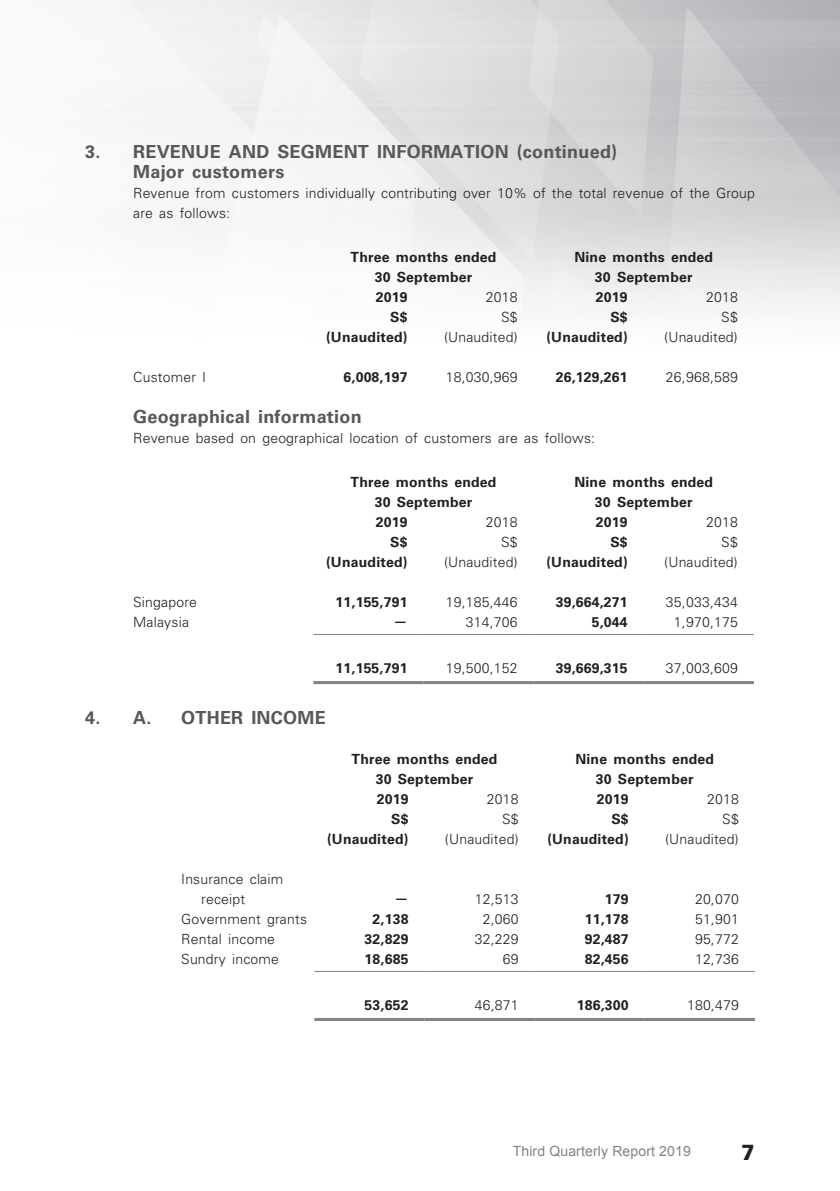
<style>
.page{position:relative;width:840px;height:1191px;background:#fff}
.page>*{position:absolute;margin:0;border:0;box-sizing:border-box;transform-origin:0 0}
.t1{font:900 22px "Univers LT Std";color:#231f20;scale:.9 1}
._17_H1__Note{font:700 18px "Univers LT Std";letter-spacing:.015em;color:#57585a}
._18___H2__Note{font:700 18px "Univers LT Std";letter-spacing:.015em;color:#57585a}
._02_Note_Text{font:700 14px/20px "Univers LT Std";letter-spacing:.015em;color:#231f20;text-align:center}
._02_Note_Text-2{font:300 14px "Univers LT Std";letter-spacing:.015em;color:#231f20}
._26___P2__Note{font:300 14px/20px "Univers LT Std";letter-spacing:.01em;color:#231f20}
._29_Table_Stub__Note{font:300 14px/20px "Univers LT Std";letter-spacing:.015em;color:#231f20}
.t2{font:14px "Arial";letter-spacing:.01em;color:#808285}
</style>
<div class="page">
<hr style="left:313px;top:634px;width:110px;height:1px;background:#808285">
<hr style="left:423px;top:634px;width:110px;height:1px;background:#808285">
<hr style="left:533px;top:634px;width:110px;height:1px;background:#808285">
<hr style="left:643px;top:634px;width:110px;height:1px;background:#808285">
<hr style="left:313px;top:681px;width:110px;height:3px;background:#808285">
<hr style="left:423px;top:681px;width:110px;height:3px;background:#808285">
<hr style="left:533px;top:681px;width:110px;height:3px;background:#808285">
<hr style="left:643px;top:681px;width:110px;height:3px;background:#808285">
<hr style="left:314px;top:971px;width:110px;height:1px;background:#808285">
<hr style="left:424px;top:971px;width:110px;height:1px;background:#808285">
<hr style="left:534px;top:971px;width:110px;height:1px;background:#808285">
<hr style="left:644px;top:971px;width:110px;height:1px;background:#808285">
<hr style="left:314px;top:1018px;width:110px;height:3px;background:#808285">
<hr style="left:424px;top:1018px;width:110px;height:3px;background:#808285">
<hr style="left:534px;top:1018px;width:110px;height:3px;background:#808285">
<hr style="left:644px;top:1018px;width:110px;height:3px;background:#808285">
<p class="_17_H1__Note" style="left:85px;top:141px;width:533px">3. REVENUE AND SEGMENT INFORMATION (continued)</p>
<p class="_18___H2__Note" style="left:133px;top:161px;width:153px">Major customers</p>
<p class="_26___P2__Note" style="left:133px;top:183px;width:623px">Revenue from customers individually contributing over 10% of the total revenue of the Group are as follows:</p>
<p class="_02_Note_Text" style="left:350px;top:247px;width:147px">Three months ended<br>30 September</p>
<p class="_02_Note_Text" style="left:574px;top:247px;width:140px">Nine months ended<br>30 September</p>
<p class="_02_Note_Text" style="left:375px;top:287px;width:33px">2019</p>
<p class="_02_Note_Text-2" style="left:485px;top:288px;width:33px">2018</p>
<p class="_02_Note_Text" style="left:595px;top:287px;width:33px">2019</p>
<p class="_02_Note_Text-2" style="left:705px;top:288px;width:33px">2018</p>
<p class="_02_Note_Text" style="left:390px;top:307px;width:19px">S$</p>
<p class="_02_Note_Text-2" style="left:501px;top:308px;width:18px">S$</p>
<p class="_02_Note_Text" style="left:610px;top:307px;width:19px">S$</p>
<p class="_02_Note_Text-2" style="left:721px;top:308px;width:18px">S$</p>
<p class="_02_Note_Text" style="left:326px;top:327px;width:83px">(Unaudited)</p>
<p class="_02_Note_Text-2" style="left:444px;top:328px;width:75px">(Unaudited)</p>
<p class="_02_Note_Text" style="left:546px;top:327px;width:83px">(Unaudited)</p>
<p class="_02_Note_Text-2" style="left:664px;top:328px;width:75px">(Unaudited)</p>
<p class="_29_Table_Stub__Note" style="left:133px;top:367px;width:74px">Customer I</p>
<p class="_02_Note_Text" style="left:343px;top:367px;width:65px">6,008,197</p>
<p class="_02_Note_Text-2" style="left:445px;top:368px;width:73px">18,030,969</p>
<p class="_02_Note_Text" style="left:555px;top:367px;width:73px">26,129,261</p>
<p class="_02_Note_Text-2" style="left:665px;top:368px;width:73px">26,968,589</p>
<p class="_18___H2__Note" style="left:133px;top:406px;width:230px">Geographical information</p>
<p class="_26___P2__Note" style="left:133px;top:428px;width:463px">Revenue based on geographical location of customers are as follows:</p>
<p class="_02_Note_Text" style="left:350px;top:472px;width:147px">Three months ended<br>30 September</p>
<p class="_02_Note_Text" style="left:574px;top:472px;width:140px">Nine months ended<br>30 September</p>
<p class="_02_Note_Text" style="left:375px;top:512px;width:33px">2019</p>
<p class="_02_Note_Text-2" style="left:485px;top:514px;width:33px">2018</p>
<p class="_02_Note_Text" style="left:595px;top:512px;width:33px">2019</p>
<p class="_02_Note_Text-2" style="left:705px;top:514px;width:33px">2018</p>
<p class="_02_Note_Text" style="left:390px;top:532px;width:19px">S$</p>
<p class="_02_Note_Text-2" style="left:501px;top:534px;width:18px">S$</p>
<p class="_02_Note_Text" style="left:610px;top:532px;width:19px">S$</p>
<p class="_02_Note_Text-2" style="left:721px;top:534px;width:18px">S$</p>
<p class="_02_Note_Text" style="left:326px;top:552px;width:83px">(Unaudited)</p>
<p class="_02_Note_Text-2" style="left:444px;top:554px;width:75px">(Unaudited)</p>
<p class="_02_Note_Text" style="left:546px;top:552px;width:83px">(Unaudited)</p>
<p class="_02_Note_Text-2" style="left:664px;top:554px;width:75px">(Unaudited)</p>
<p class="_29_Table_Stub__Note" style="left:133px;top:592px;width:65px">Singapore</p>
<p class="_02_Note_Text" style="left:335px;top:592px;width:73px">11,155,791</p>
<p class="_02_Note_Text-2" style="left:445px;top:594px;width:73px">19,185,446</p>
<p class="_02_Note_Text" style="left:555px;top:592px;width:73px">39,664,271</p>
<p class="_02_Note_Text-2" style="left:665px;top:594px;width:73px">35,033,434</p>
<p class="_29_Table_Stub__Note" style="left:133px;top:612px;width:57px">Malaysia</p>
<p class="_02_Note_Text" style="left:393px;top:611px;width:15px">—</p>
<p class="_02_Note_Text-2" style="left:465px;top:614px;width:53px">314,706</p>
<p class="_02_Note_Text" style="left:591px;top:612px;width:37px">5,044</p>
<p class="_02_Note_Text-2" style="left:673px;top:614px;width:65px">1,970,175</p>
<p class="_02_Note_Text" style="left:335px;top:658px;width:73px">11,155,791</p>
<p class="_02_Note_Text-2" style="left:445px;top:660px;width:73px">19,500,152</p>
<p class="_02_Note_Text" style="left:555px;top:658px;width:73px">39,669,315</p>
<p class="_02_Note_Text-2" style="left:665px;top:660px;width:73px">37,003,609</p>
<p class="_17_H1__Note" style="left:85px;top:706px;width:68px">4. A.</p>
<p class="_17_H1__Note" style="left:181px;top:706px;width:146px">OTHER INCOME</p>
<p class="_02_Note_Text" style="left:351px;top:749px;width:147px">Three months ended<br>30 September</p>
<p class="_02_Note_Text" style="left:575px;top:749px;width:140px">Nine months ended<br>30 September</p>
<p class="_02_Note_Text" style="left:376px;top:789px;width:33px">2019</p>
<p class="_02_Note_Text-2" style="left:486px;top:790px;width:33px">2018</p>
<p class="_02_Note_Text" style="left:596px;top:789px;width:33px">2019</p>
<p class="_02_Note_Text-2" style="left:706px;top:790px;width:33px">2018</p>
<p class="_02_Note_Text" style="left:391px;top:809px;width:19px">S$</p>
<p class="_02_Note_Text-2" style="left:501px;top:810px;width:18px">S$</p>
<p class="_02_Note_Text" style="left:611px;top:809px;width:19px">S$</p>
<p class="_02_Note_Text-2" style="left:721px;top:810px;width:18px">S$</p>
<p class="_02_Note_Text" style="left:327px;top:829px;width:83px">(Unaudited)</p>
<p class="_02_Note_Text-2" style="left:444px;top:830px;width:75px">(Unaudited)</p>
<p class="_02_Note_Text" style="left:547px;top:829px;width:83px">(Unaudited)</p>
<p class="_02_Note_Text-2" style="left:664px;top:830px;width:75px">(Unaudited)</p>
<p class="_29_Table_Stub__Note" style="left:201px;top:869px;width:83px;text-indent:-20px">Insurance claim receipt</p>
<p class="_02_Note_Text" style="left:394px;top:888px;width:15px">—</p>
<p class="_02_Note_Text-2" style="left:474px;top:890px;width:45px">12,513</p>
<p class="_02_Note_Text" style="left:604px;top:889px;width:25px">179</p>
<p class="_02_Note_Text-2" style="left:694px;top:890px;width:45px">20,070</p>
<p class="_29_Table_Stub__Note" style="left:181px;top:909px;width:127px">Government grants</p>
<p class="_02_Note_Text" style="left:372px;top:909px;width:37px">2,138</p>
<p class="_02_Note_Text-2" style="left:482px;top:910px;width:37px">2,060</p>
<p class="_02_Note_Text" style="left:584px;top:909px;width:45px">11,178</p>
<p class="_02_Note_Text-2" style="left:694px;top:910px;width:45px">51,901</p>
<p class="_29_Table_Stub__Note" style="left:181px;top:929px;width:95px">Rental income</p>
<p class="_02_Note_Text" style="left:364px;top:929px;width:45px">32,829</p>
<p class="_02_Note_Text-2" style="left:474px;top:930px;width:45px">32,229</p>
<p class="_02_Note_Text" style="left:584px;top:929px;width:45px">92,487</p>
<p class="_02_Note_Text-2" style="left:694px;top:930px;width:45px">95,772</p>
<p class="_29_Table_Stub__Note" style="left:181px;top:949px;width:99px">Sundry income</p>
<p class="_02_Note_Text" style="left:364px;top:949px;width:45px">18,685</p>
<p class="_02_Note_Text-2" style="left:502px;top:950px;width:17px">69</p>
<p class="_02_Note_Text" style="left:584px;top:949px;width:45px">82,456</p>
<p class="_02_Note_Text-2" style="left:694px;top:950px;width:45px">12,736</p>
<p class="_02_Note_Text" style="left:364px;top:995px;width:45px">53,652</p>
<p class="_02_Note_Text-2" style="left:474px;top:996px;width:45px">46,871</p>
<p class="_02_Note_Text" style="left:576px;top:995px;width:53px">186,300</p>
<p class="_02_Note_Text-2" style="left:686px;top:996px;width:53px">180,479</p>
<p class="t2" style="left:512px;top:1141px;width:179px">Third Quarterly Report 2019</p>
<h1 class="t1" style="left:741px;top:1137px;width:16px">7</h1>
</div>
